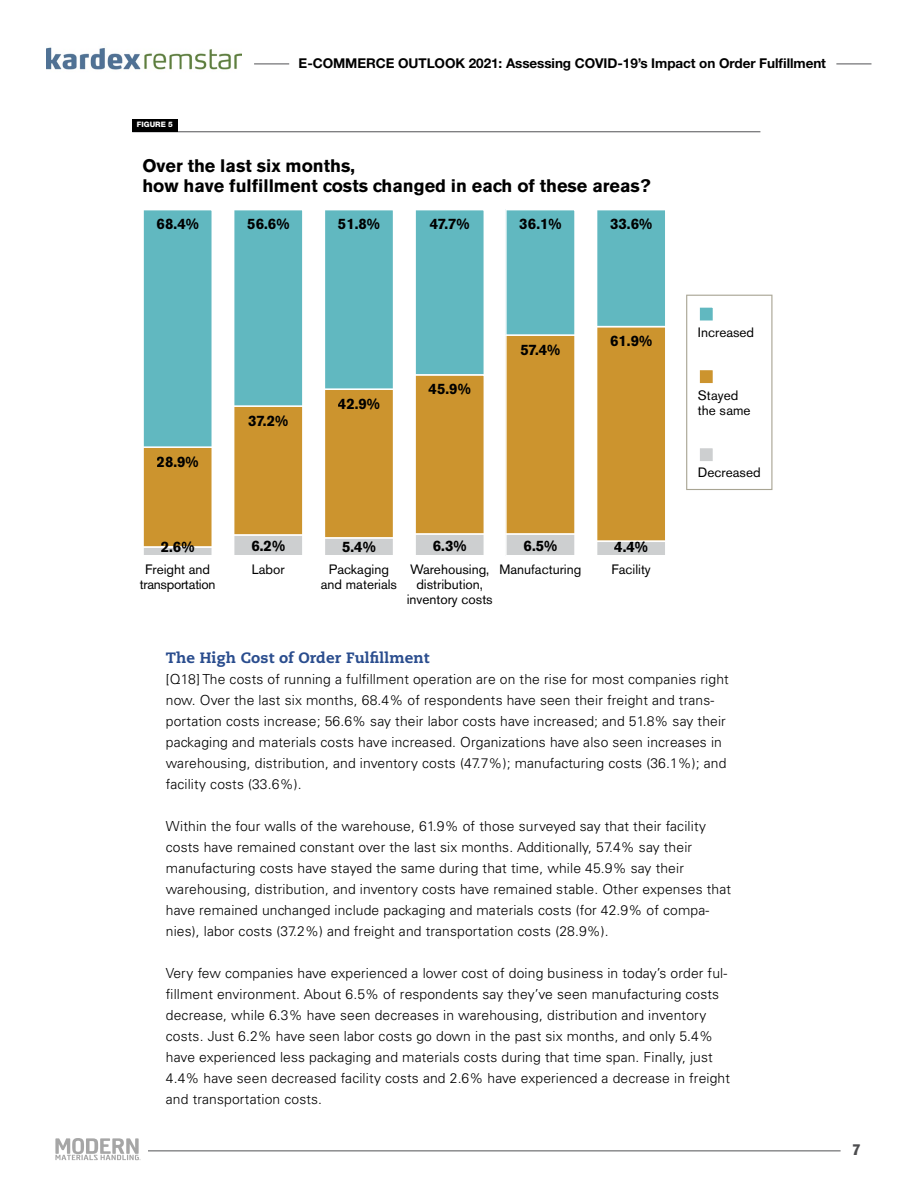
<style>
.page{position:relative;width:918px;height:1188px;background:#fff}
.page>*{position:absolute;margin:0;border:0;box-sizing:border-box;transform-origin:0 0}
.t1{font:700 18px/19.5px "Akzidenz Grotesk BE";color:#000}
.t2{font:700 15px "Akzidenz Grotesk BE";color:#000}
.t3{font:800 15px "Caecilia";letter-spacing:.01em;color:#2a4d8e}
.t4{font:condensed 15px "Franklin Gothic BT";color:#4d4d4f}
.t5{font:300 13.8px/21px "Univers";letter-spacing:.01em;color:#000}
.t6{font:13.5px/15px "Akzidenz Grotesk BE";color:#000;text-align:center}
.t7{font:700 13.5px "Helvetica Neue LT Std";letter-spacing:-.005em;color:#000}
.t8{font:13.5px/15px "Akzidenz Grotesk BE";letter-spacing:-.02em;color:#000;text-align:center}
.t9{font:800 7.5px "Helvetica Neue LT Std";color:#fff}
</style>
<div class="page">
<hr style="left:54px;top:1150px;width:787px;height:1px;background:#515254">
<div style="left:42px;top:1129px;width:105px;height:39px;background:#fff"></div>
<hr style="left:254px;top:64px;width:35px;height:1px;background:#515254">
<svg style="left:55px;top:1138px;width:86px;height:22px"></svg>
<img style="left:47px;top:47px;width:194px;height:23px">
<hr style="left:836px;top:64px;width:35px;height:1px;background:#515254">
<hr style="left:132px;top:131px;width:628px;height:1px;background:#515254">
<div style="left:132px;top:119px;width:46px;height:12px;background:#000"></div>
<svg style="left:143px;top:210px;width:69px;height:345px;background:#85b098"></svg>
<div style="left:157px;top:219px;width:41px;height:11px;background:#61b8c0"></div>
<div style="left:161px;top:541px;width:33px;height:5px;background:#cc942e"></div>
<div style="left:161px;top:548px;width:33px;height:5px;background:#cdcfd0"></div>
<hr style="left:161px;top:546px;width:33px;height:2px;background:#fff">
<svg style="left:234px;top:210px;width:69px;height:345px;background:#92ad8b"></svg>
<div style="left:247px;top:219px;width:42px;height:11px;background:#61b8c0"></div>
<div style="left:252px;top:540px;width:33px;height:11px;background:#cdcfd0"></div>
<svg style="left:325px;top:210px;width:68px;height:345px;background:#95a981"></svg>
<div style="left:338px;top:219px;width:42px;height:11px;background:#61b8c0"></div>
<div style="left:343px;top:541px;width:32px;height:12px;background:#cdcfd0"></div>
<svg style="left:415px;top:210px;width:69px;height:345px;background:#9caa7f"></svg>
<div style="left:430px;top:219px;width:39px;height:11px;background:#61b8c0"></div>
<div style="left:433px;top:540px;width:33px;height:11px;background:#cdcfd0"></div>
<svg style="left:505px;top:209px;width:70px;height:346px;background:#aba872"></svg>
<div style="left:520px;top:219px;width:41px;height:11px;background:#61b8c0"></div>
<div style="left:524px;top:540px;width:33px;height:11px;background:#cdcfd0"></div>
<svg style="left:597px;top:210px;width:68px;height:345px;background:#a9a264"></svg>
<div style="left:611px;top:219px;width:41px;height:11px;background:#61b8c0"></div>
<div style="left:614px;top:542px;width:34px;height:11px;background:#cdcfd0"></div>
<hr style="left:614px;top:541px;width:34px;height:1px;background:#fff">
<svg style="left:686px;top:295px;width:86px;height:195px"></svg>
<p class="t9" style="left:137px;top:120px;width:37px">FIGURE 5</p>
<p class="t7" style="left:299px;top:55px;width:529px">E-COMMERCE OUTLOOK 2021: Assessing COVID-19’s Impact on Order Fulfillment</p>
<h1 class="t1" style="left:142px;top:156px;width:510px">Over the last six months,<br>how have fulfillment costs changed in each of these areas?</h1>
<p class="t2" style="left:156px;top:215px;width:44px">68.4%</p>
<p class="t2" style="left:247px;top:215px;width:44px">56.6%</p>
<p class="t2" style="left:338px;top:215px;width:44px">51.8%</p>
<p class="t2" style="left:430px;top:215px;width:42px">47.7%</p>
<p class="t2" style="left:519px;top:215px;width:44px">36.1%</p>
<p class="t2" style="left:610px;top:215px;width:44px">33.6%</p>
<p class="t2" style="left:157px;top:453px;width:44px">28.9%</p>
<p class="t2" style="left:161px;top:538px;width:35px">26. %</p>
<p class="t8" style="left:140px;top:562px;width:77px">Freight and transportation</p>
<p class="t2" style="left:248px;top:412px;width:42px">37.2%</p>
<p class="t2" style="left:338px;top:395px;width:44px">42.9%</p>
<p class="t2" style="left:429px;top:381px;width:44px">45.9%</p>
<p class="t2" style="left:520px;top:341px;width:42px">57.4%</p>
<p class="t2" style="left:610px;top:332px;width:44px">61.9%</p>
<p class="t2" style="left:251px;top:537px;width:35px">6.2%</p>
<p class="t6" style="left:252px;top:562px;width:34px">Labor</p>
<p class="t2" style="left:342px;top:538px;width:35px">5.4%</p>
<p class="t6" style="left:321px;top:562px;width:78px">Packaging and materials</p>
<p class="t2" style="left:433px;top:537px;width:35px">6.3%</p>
<p class="t6" style="left:407px;top:562px;width:88px">Warehousing, distribution, inventory costs</p>
<p class="t2" style="left:524px;top:537px;width:35px">6.5%</p>
<p class="t6" style="left:500px;top:562px;width:83px">Manufacturing</p>
<p class="t2" style="left:614px;top:538px;width:35px">44. %</p>
<p class="t6" style="left:612px;top:562px;width:41px">Facility</p>
<p class="t6" style="left:698px;top:324px;width:58px">Increased</p>
<p class="t6" style="left:698px;top:387px;width:54px;text-align:left">Stayed the same</p>
<p class="t6" style="left:698px;top:465px;width:64px">Decreased</p>
<p class="t3" style="left:166px;top:648px;width:265px">The High Cost of Order Fulfillment</p>
<p class="t5" style="left:166px;top:668px;width:564px">[Q18] The costs of running a fulfillment operation are on the rise for most companies right now. Over the last six months, 68.4% of respondents have seen their freight and trans&shy;portation costs increase; 56.6% say their labor costs have increased; and 51.8% say their packaging and materials costs have increased. Organizations have also seen increases in warehousing, distribution, and inventory costs (47.7%); manufacturing costs (36.1%); and facility costs (33.6%).</p>
<p class="t5" style="left:166px;top:815px;width:567px">Within the four walls of the warehouse, 61.9% of those surveyed say that their facility costs have remained constant over the last six months. Additionally, 57.4% say their manufacturing costs have stayed the same during that time, while 45.9% say their warehousing, distribution, and inventory costs have remained stable. Other expenses that have remained unchanged include packaging and materials costs (for 42.9% of compa&shy;nies), labor costs (37.2%) and freight and transportation costs (28.9%).</p>
<p class="t5" style="left:166px;top:962px;width:566px">Very few companies have experienced a lower cost of doing business in today’s order ful&shy;fillment environment. About 6.5% of respondents say they’ve seen manufacturing costs decrease, while 6.3% have seen decreases in warehousing, distribution and inventory costs. Just 6.2% have seen labor costs go down in the past six months, and only 5.4% have experienced less packaging and materials costs during that time span. Finally, just 4.4% have seen decreased facility costs and 2.6% have experienced a decrease in freight and transportation costs.</p>
<p class="t4" style="left:852px;top:1140px;width:10px">7</p>
</div>
